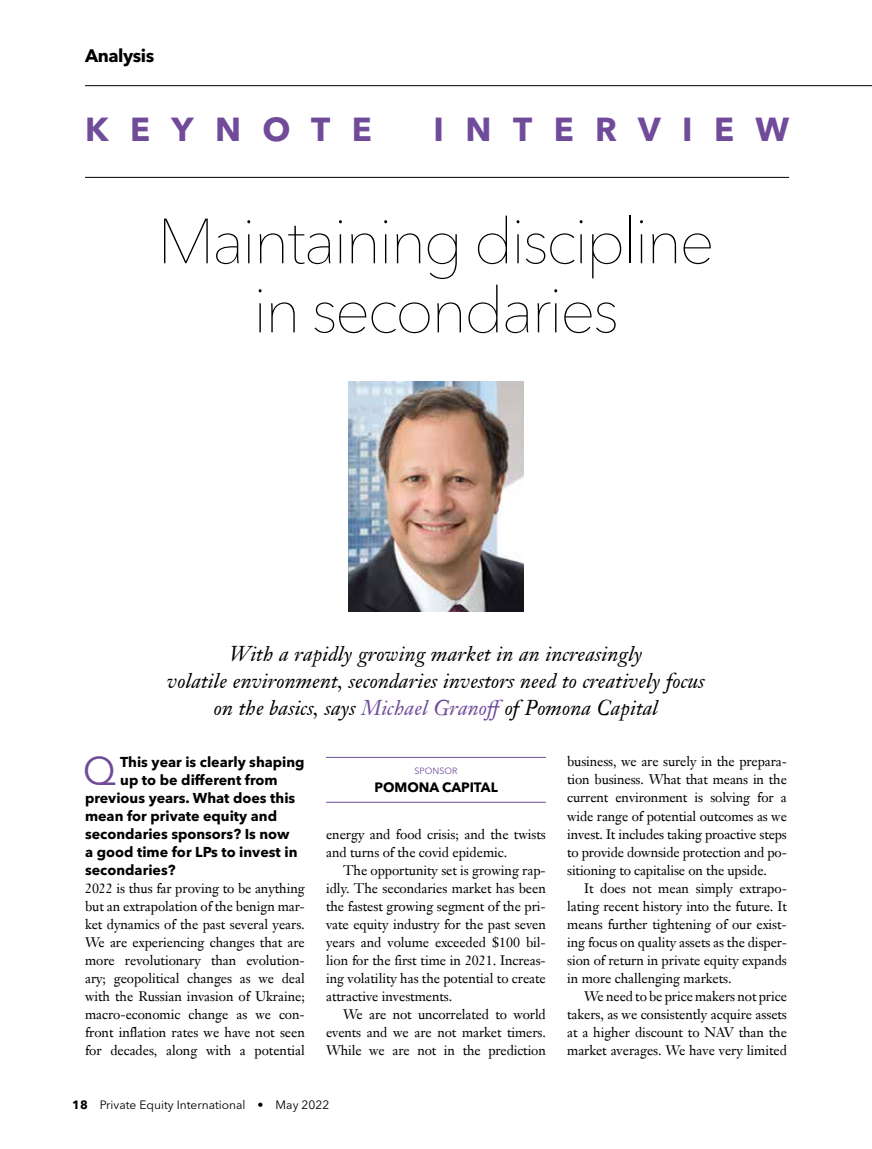
<style>
.page{position:relative;width:872px;height:1149px;background:#fff}
.page>*{position:absolute;margin:0;border:0;box-sizing:border-box;transform-origin:0 0}
.t1{font:200 63px/69px "Avenir Next LT Pro";letter-spacing:-.04em;color:#000;text-align:center}
.t2{font:39.6px "Avenir Next LT Pro";color:#6f4b99}
.t3{font:700 33px "Avenir Next LT Pro";letter-spacing:.65em;color:#6f4b99}
.t4{font:italic 21px/27px "Janson Text LT Pro";letter-spacing:.005em;color:#000;text-align:center}
.t5{font:700 18px "Avenir Next LT Pro";letter-spacing:-.025em;color:#000}
.t6{font:700 14.25px "Avenir Next LT Pro";color:#000}
.t7{font:13.5px/18px "Janson Text LT Pro";letter-spacing:-.005em;color:#000;text-align:justify}
.t8{font:700 13.5px "Avenir Next LT Pro";letter-spacing:-.005em;color:#000}
.t9{font:12px "Avenir Next LT Pro";color:#000}
.t10{font:9px "Avenir Next LT Pro";color:#6f4b99}
.s1{color:#6f4b99}
.s2{font-weight:700}
</style>
<div class="page">
<hr style="left:85px;top:177px;width:704px;height:1px;background:#000">
<hr style="left:85px;top:85px;width:787px;height:1px;background:#000">
<hr style="left:326px;top:756px;width:220px;height:1px;background:#6f4b99">
<hr style="left:326px;top:801px;width:220px;height:1px;background:#6f4b99">
<img style="left:348px;top:381px;width:176px;height:230px">
<h3 class="t5" style="left:85px;top:45px;width:71px">Analysis</h3>
<h3 class="t3" style="left:85px;top:110px;width:288px">KEYNOTE</h3>
<h3 class="t3" style="left:433px;top:110px;width:357px">INTERVIEW</h3>
<h1 class="t1" style="left:157px;top:207px;width:559px">Maintaining discipline in secondaries</h1>
<h3 class="t4" style="left:167px;top:640px;width:539px">With a rapidly growing market in an increasingly<br>volatile environment, secondaries investors need to creatively focus on the basics, says <span class="s1">Michael Granoff</span>of Pomona Capital</h3>
<h2 class="t2" style="left:83px;top:746px;width:35px">Q</h2>
<p class="t6" style="left:120px;top:752px;width:186px">This year is clearly shaping</p>
<p class="t6" style="left:120px;top:770px;width:159px">up to be different from</p>
<p class="t6" style="left:85px;top:788px;width:212px">previous years. What does this</p>
<p class="t6" style="left:85px;top:806px;width:193px">mean for private equity and</p>
<p class="t6" style="left:85px;top:824px;width:206px">secondaries sponsors? Is now</p>
<p class="t6" style="left:85px;top:842px;width:214px">a good time for LPs to invest in</p>
<p class="t6" style="left:85px;top:860px;width:92px">secondaries?</p>
<p class="t7" style="left:85px;top:878px;width:221px">2022 is thus far proving to be anything but an extrapolation of the benign mar&shy;ket dynamics of the past several years.<br>We are experiencing changes that are more revolutionary than evolution&shy;ary; geopolitical changes as we deal with the Russian invasion of Ukraine; macro-economic change as we con&shy;front inflation rates we have not seen for decades, along with a potential</p>
<p class="t10" style="left:414px;top:765px;width:44px">SPONSOR</p>
<p class="t8" style="left:374px;top:778px;width:125px">POMONA CAPITAL</p>
<p class="t7" style="left:326px;top:824px;width:221px">energy and food crisis; and the twists and turns of the covid epidemic.</p>
<p class="t7" style="left:326px;top:860px;width:221px;text-indent:17px">The opportunity set is growing rap&shy;idly. The secondaries market has been the fastest growing segment of the pri&shy;vate equity industry for the past seven years and volume exceeded $100 bil&shy;lion for the first time in 2021. Increas&shy;ing volatility has the potential to create attractive investments.</p>
<p class="t7" style="left:326px;top:1004px;width:221px;text-indent:17px">We are not uncorrelated to world events and we are not market timers.<br>While we are not in the prediction</p>
<p class="t9" style="left:72px;top:1097px;width:258px"><span class="s2">18</span> Private Equity International • May 2022</p>
<p class="t7" style="left:567px;top:752px;width:221px">business, we are surely in the prepara&shy;tion business. What that means in the current environment is solving for a wide range of potential outcomes as we invest. It includes taking proactive steps to provide downside protection and po&shy;sitioning to capitalise on the upside.</p>
<p class="t7" style="left:567px;top:878px;width:221px;text-indent:17px">It does not mean simply extrapo&shy;lating recent history into the future. It means further tightening of our exist&shy;ing focus on quality assets as the disper&shy;sion of return in private equity expands in more challenging markets.</p>
<p class="t7" style="left:567px;top:986px;width:221px;text-indent:17px">We need to be price makers not price takers, as we consistently acquire assets at a higher discount to NAV than the market averages. We have very limited</p>
</div>
